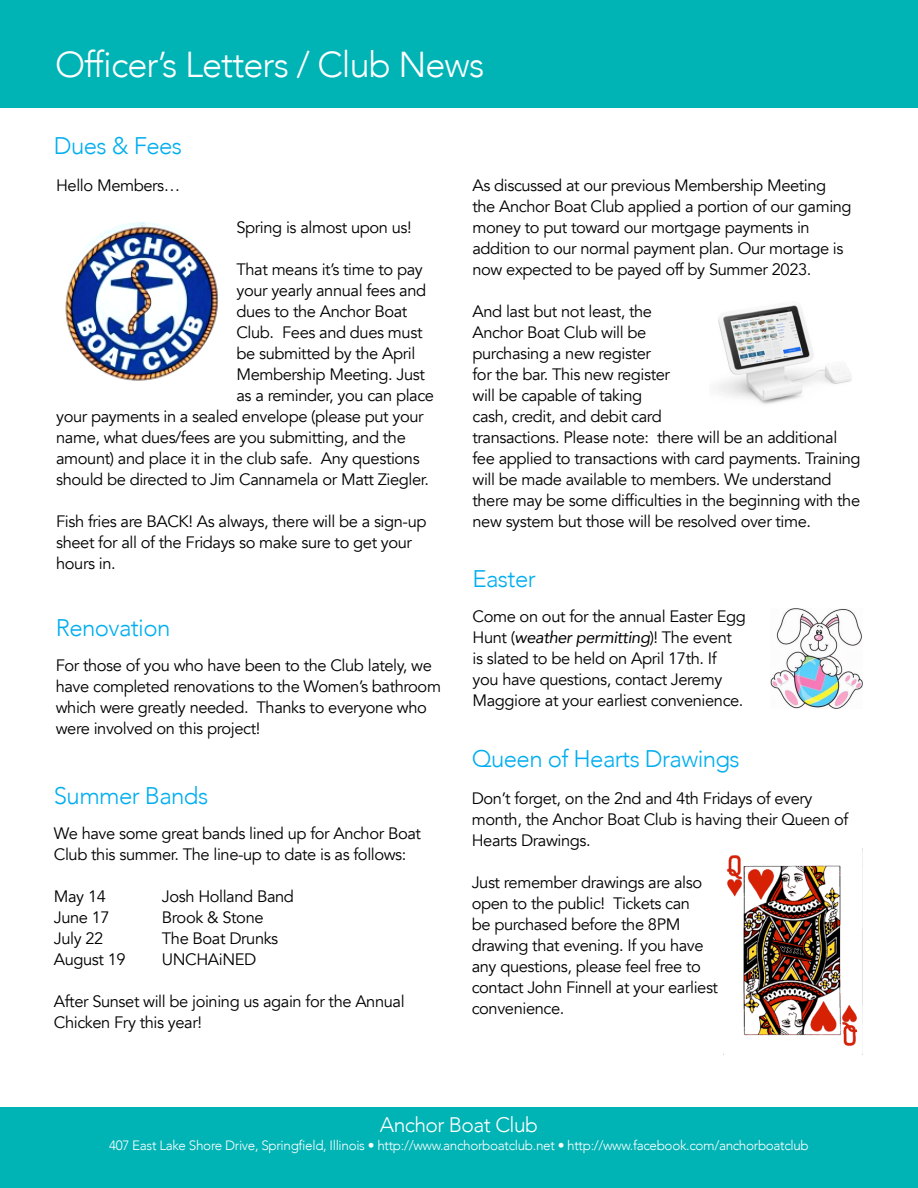
<style>
.page{position:relative;width:918px;height:1188px;background:#fff}
.page>*{position:absolute;margin:0;border:0;box-sizing:border-box;transform-origin:0 0}
.t1{font:300 36px "Avenir";letter-spacing:-.025em;color:#fff}
.t2{font:300 24px "Avenir";letter-spacing:-.025em;color:#00aeef}
.t3{font:300 21px "Avenir";letter-spacing:-.025em;color:#fff}
.t4{font:16.5px/21px "Avenir";letter-spacing:-.025em;color:#000}
.t5{font:300 13.5px "Avenir";letter-spacing:-.025em;color:#fff}
.s1{font-style:italic}
</style>
<div class="page">
<div style="left:0;top:0;width:918px;height:108px;background:#00b3b5"></div>
<div style="left:0;top:1107px;width:918px;height:81px;background:#00b3b5"></div>
<img style="left:726px;top:855px;width:132px;height:192px">
<img style="left:65px;top:222px;width:154px;height:159px">
<img style="left:717px;top:305px;width:135px;height:99px">
<img style="left:771px;top:609px;width:92px;height:99px">
<p class="t1" style="left:55px;top:43px;width:431px">Officer’s Letters / Club News</p>
<p class="t2" style="left:54px;top:132px;width:130px">Dues &amp; Fees</p>
<p class="t4" style="left:56px;top:175px;width:126px">Hello Members…</p>
<p class="t4" style="left:236px;top:217px;width:177px">Spring is almost upon us!</p>
<p class="t4" style="left:236px;top:259px;width:188px">That means it’s time to pay</p>
<p class="t4" style="left:236px;top:280px;width:191px">your yearly annual fees and</p>
<p class="t4" style="left:236px;top:301px;width:172px">dues to the Anchor Boat</p>
<p class="t4" style="left:236px;top:322px;width:188px">Club. Fees and dues must</p>
<p class="t4" style="left:236px;top:343px;width:180px">be submitted by the April</p>
<p class="t4" style="left:236px;top:364px;width:190px">Membership Meeting. Just</p>
<p class="t4" style="left:236px;top:385px;width:199px">as a reminder, you can place</p>
<p class="t4" style="left:56px;top:406px;width:369px">your payments in a sealed envelope (please put your</p>
<p class="t4" style="left:56px;top:427px;width:351px">name, what dues/fees are you submitting, and the</p>
<p class="t4" style="left:56px;top:448px;width:365px">amount) and place it in the club safe. Any questions</p>
<p class="t4" style="left:56px;top:469px;width:374px">should be directed to Jim Cannamela or Matt Ziegler.</p>
<p class="t4" style="left:56px;top:511px;width:372px">Fish fries are BACK! As always, there will be a sign-up sheet for all of the Fridays so make sure to get your hours in.</p>
<p class="t2" style="left:56px;top:613px;width:116px">Renovation</p>
<p class="t4" style="left:56px;top:655px;width:387px">For those of you who have been to the Club lately, we have completed renovations to the Women’s bathroom which were greatly needed. Thanks to everyone who were involved on this project!</p>
<p class="t2" style="left:54px;top:781px;width:156px">Summer Bands</p>
<p class="t4" style="left:54px;top:823px;width:369px">We have some great bands lined up for Anchor Boat<br>Club this summer. The line-up to date is as follows:</p>
<p class="t4" style="left:54px;top:886px;width:54px">May 14</p>
<p class="t4" style="left:162px;top:886px;width:134px">Josh Holland Band</p>
<p class="t4" style="left:54px;top:907px;width:57px">June 17</p>
<p class="t4" style="left:162px;top:907px;width:103px">Brook &amp; Stone</p>
<p class="t4" style="left:54px;top:928px;width:51px">July 22</p>
<p class="t4" style="left:162px;top:928px;width:118px">The Boat Drunks</p>
<p class="t4" style="left:54px;top:949px;width:73px">August 19</p>
<p class="t4" style="left:162px;top:949px;width:96px">UNCHAiNED</p>
<p class="t4" style="left:54px;top:991px;width:352px">After Sunset will be joining us again for the Annual<br>Chicken Fry this year!</p>
<p class="t4" style="left:472px;top:176px;width:381px">As discussed at our previous Membership Meeting the Anchor Boat Club applied a portion of our gaming money to put toward our mortgage payments in addition to our normal payment plan. Our mortage is now expected to be payed off by Summer 2023.</p>
<p class="t4" style="left:472px;top:302px;width:390px">And last but not least, the<br>Anchor Boat Club will be<br>purchasing a new register<br>for the bar. This new register<br>will be capable of taking<br>cash, credit, and debit card<br>transactions. Please note: there will be an additional fee applied to transactions with card payments. Training will be made available to members. We understand there may be some difficulties in the beginning with the new system but those will be resolved over time.</p>
<p class="t2" style="left:472px;top:564px;width:65px">Easter</p>
<p class="t4" style="left:472px;top:606px;width:275px">Come on out for the annual Easter Egg Hunt (<span class="s1">weather permitting</span>)! The event is slated to be held on April 17th. If you have questions, contact Jeremy Maggiore at your earliest convenience.</p>
<p class="t2" style="left:472px;top:745px;width:270px">Queen of Hearts Drawings</p>
<p class="t4" style="left:472px;top:788px;width:378px">Don’t forget, on the 2nd and 4th Fridays of every month, the Anchor Boat Club is having their Queen of<br>Hearts Drawings.</p>
<p class="t4" style="left:472px;top:872px;width:248px">Just remember drawings are also open to the public! Tickets can<br>be purchased before the 8PM drawing that evening. If you have any questions, please feel free to contact John Finnell at your earliest convenience.</p>
<p class="t3" style="left:380px;top:1112px;width:160px">Anchor Boat Club</p>
<p class="t5" style="left:109px;top:1137px;width:701px">407 East Lake Shore Drive, Springfield, Illinois • http://www.anchorboatclub.net • http://www.facebook.com/anchorboatclub</p>
</div>
